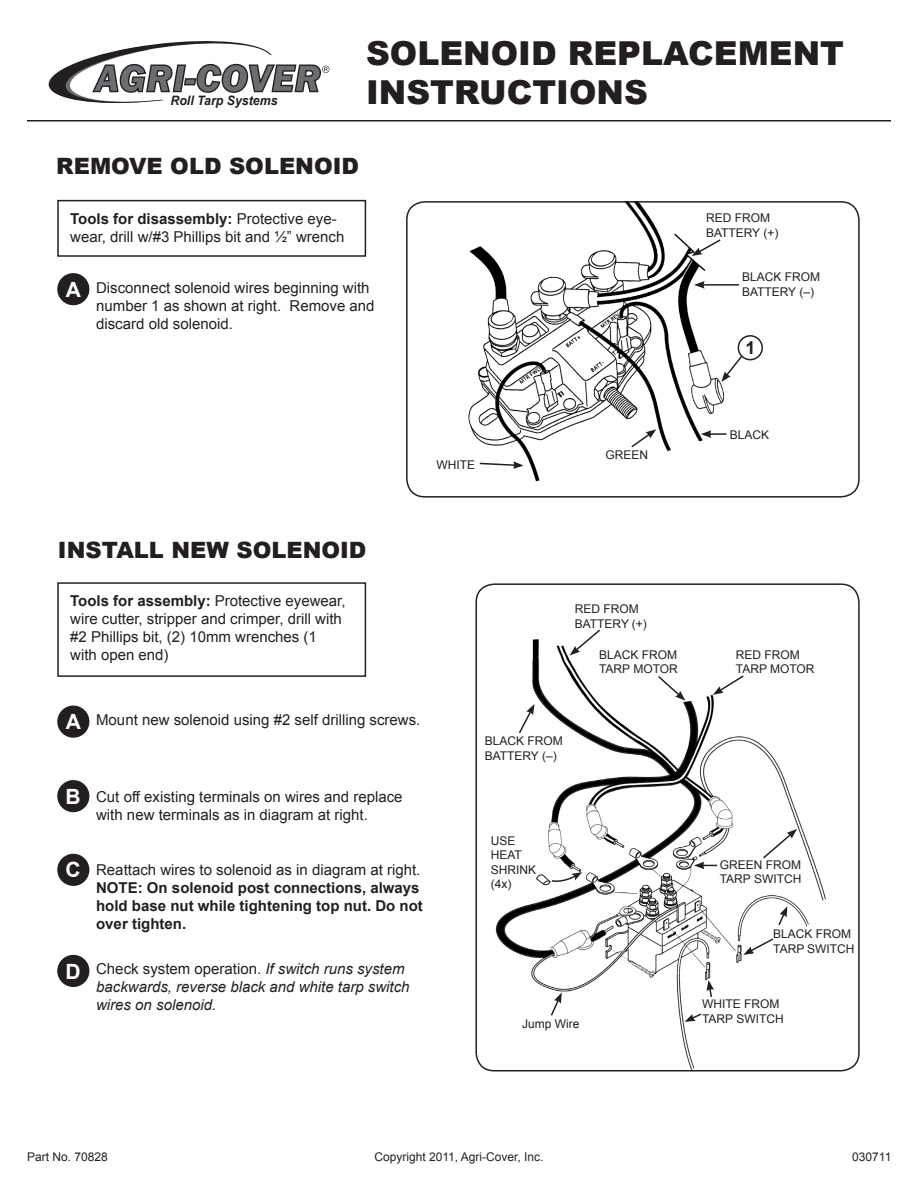
<style>
.page{position:relative;width:918px;height:1188px;background:#fff}
.page>*{position:absolute;margin:0;border:0;box-sizing:border-box;transform-origin:0 0}
.t1{font:900 33px/39.6px "Arial";color:#231f20}
.t2{font:900 22.5px "Arial";color:#231f20}
.t3{font:700 21px "Arial";color:#fff}
.t4{font:700 18px "Arial";color:#231f20}
.t5{font:15px/18px "Arial";color:#231f20}
.t6{font:700 15px/18px "Arial";color:#231f20}
.t7{font:italic 15px/18px "Arial";color:#231f20}
.t8{font:italic 700 13.05px "Arial";color:#231f20;scale:.95 1}
.t9{font:12px/14.4px "Arial";color:#231f20}
.s1{font-weight:700}
.s2{font-weight:400}
.s3{font-style:normal}
</style>
<div class="page">
<svg style="left:48px;top:41px;width:281px;height:62px"></svg>
<hr style="left:27px;top:120px;width:864px;height:2px;background:#231f20">
<img style="left:468px;top:204px;width:271px;height:278px">
<div style="left:406px;top:201px;width:454px;height:297px;border:2px solid #231f20;border-radius:18px"></div>
<svg style="left:701px;top:430px;width:25px;height:8px"></svg>
<hr style="left:702px;top:284px;width:37px;height:2px;background:#231f20">
<svg style="left:694px;top:281px;width:11px;height:8px"></svg>
<svg style="left:692px;top:238px;width:30px;height:18px"></svg>
<svg style="left:721px;top:355px;width:23px;height:27px"></svg>
<svg style="left:478px;top:461px;width:46px;height:8px"></svg>
<svg style="left:630px;top:429px;width:26px;height:20px"></svg>
<div style="left:57px;top:273px;width:32px;height:32px;background:#231f20;border-radius:50%"></div>
<div style="left:57px;top:706px;width:32px;height:32px;background:#231f20;border-radius:50%"></div>
<div style="left:57px;top:780px;width:32px;height:32px;background:#231f20;border-radius:50%"></div>
<div style="left:57px;top:854px;width:32px;height:32px;background:#231f20;border-radius:50%"></div>
<div style="left:57px;top:955px;width:32px;height:32px;background:#231f20;border-radius:50%"></div>
<img style="left:478px;top:592px;width:348px;height:479px">
<div style="left:475px;top:583px;width:385px;height:488px;border:2px solid #231f20;border-radius:18px"></div>
<svg style="left:570px;top:628px;width:32px;height:28px"></svg>
<svg style="left:517px;top:704px;width:17px;height:31px"></svg>
<svg style="left:549px;top:992px;width:13px;height:25px"></svg>
<svg style="left:777px;top:906px;width:10px;height:21px"></svg>
<svg style="left:743px;top:937px;width:32px;height:18px"></svg>
<svg style="left:685px;top:1012px;width:18px;height:10px"></svg>
<svg style="left:706px;top:980px;width:8px;height:19px"></svg>
<div style="left:738px;top:335px;width:25px;height:25px;border:2px solid #231f20;border-radius:50%"></div>
<svg style="left:694px;top:862px;width:23px;height:7px"></svg>
<svg style="left:761px;top:829px;width:36px;height:31px"></svg>
<svg style="left:656px;top:674px;width:29px;height:27px"></svg>
<svg style="left:713px;top:674px;width:32px;height:21px"></svg>
<div style="left:57px;top:200px;width:309px;height:57px;border:2px solid #231f20"></div>
<div style="left:57px;top:582px;width:309px;height:95px;border:2px solid #231f20"></div>
<svg style="left:536px;top:872px;width:46px;height:13px"></svg>
<p class="t8" style="left:171px;top:91px;width:114px">Roll Tarp Systems</p>
<p class="t1" style="left:366px;top:32px;width:479px">SOLENOID REPLACEMENT<br>INSTRUCTIONS</p>
<p class="t2" style="left:56px;top:150px;width:304px">REMOVE OLD SOLENOID</p>
<p class="t5" style="left:70px;top:210px;width:276px"><span class="s1">Tools for disassembly:</span> Protective eye&shy;wear, drill w/#3 Phillips bit and ½” wrench</p>
<p class="t9" style="left:706px;top:211px;width:74px">RED FROM<br>BATTERY (+)</p>
<p class="t3" style="left:66px;top:275px;width:17px">A</p>
<p class="t5" style="left:96px;top:279px;width:280px">Disconnect solenoid wires beginning with number 1 as shown at right. Remove and discard old solenoid.</p>
<p class="t9" style="left:742px;top:270px;width:80px">BLACK FROM<br>BATTERY (–)</p>
<p class="t4" style="left:746px;top:336px;width:12px">1</p>
<p class="t9" style="left:436px;top:458px;width:40px">WHITE</p>
<p class="t9" style="left:605px;top:448px;width:44px">GREEN</p>
<p class="t9" style="left:730px;top:428px;width:41px">BLACK</p>
<p class="t2" style="left:58px;top:534px;width:310px">INSTALL NEW SOLENOID</p>
<p class="t5" style="left:70px;top:592px;width:277px"><span class="s1">Tools for assembly:</span> Protective eyewear, wire cutter, stripper and crimper, drill with #2 Phillips bit, (2) 10mm wrenches (1 with open end)</p>
<p class="t3" style="left:66px;top:708px;width:17px">A</p>
<p class="t5" style="left:96px;top:711px;width:326px">Mount new solenoid using #2 self drilling screws.</p>
<p class="t3" style="left:65px;top:782px;width:17px">B</p>
<p class="t3" style="left:65px;top:856px;width:17px">C</p>
<p class="t3" style="left:65px;top:957px;width:17px">D</p>
<p class="t5" style="left:96px;top:788px;width:308px">Cut off existing terminals on wires and replace with new terminals as in diagram at right.</p>
<p class="t6" style="left:96px;top:861px;width:328px"><span class="s2">Reattach wires to solenoid as in diagram at right.<br></span>NOTE: On solenoid post connections, always hold base nut while tightening top nut. Do not over tighten.</p>
<p class="t7" style="left:96px;top:960px;width:315px"><span class="s3">Check system operation.</span> If switch runs system backwards, reverse black and white tarp switch wires on solenoid.</p>
<p class="t9" style="left:575px;top:602px;width:74px">RED FROM<br>BATTERY (+)</p>
<p class="t9" style="left:599px;top:648px;width:80px">BLACK FROM<br>TARP MOTOR</p>
<p class="t9" style="left:736px;top:648px;width:80px">RED FROM<br>TARP MOTOR</p>
<p class="t9" style="left:485px;top:734px;width:80px">BLACK FROM<br>BATTERY (–)</p>
<p class="t9" style="left:491px;top:834px;width:47px">USE<br>HEAT<br>SHRINK (4x)</p>
<p class="t9" style="left:720px;top:857px;width:83px">GREEN FROM<br>TARP SWITCH</p>
<p class="t9" style="left:773px;top:927px;width:83px">BLACK FROM<br>TARP SWITCH</p>
<p class="t9" style="left:522px;top:1017px;width:59px">Jump Wire</p>
<p class="t9" style="left:702px;top:997px;width:83px">WHITE FROM<br>TARP SWITCH</p>
<p class="t9" style="left:27px;top:1150px;width:82px">Part No. 70828</p>
<p class="t9" style="left:374px;top:1150px;width:171px">Copyright 2011, Agri-Cover, Inc.</p>
<p class="t9" style="left:852px;top:1150px;width:41px">030711</p>
</div>
